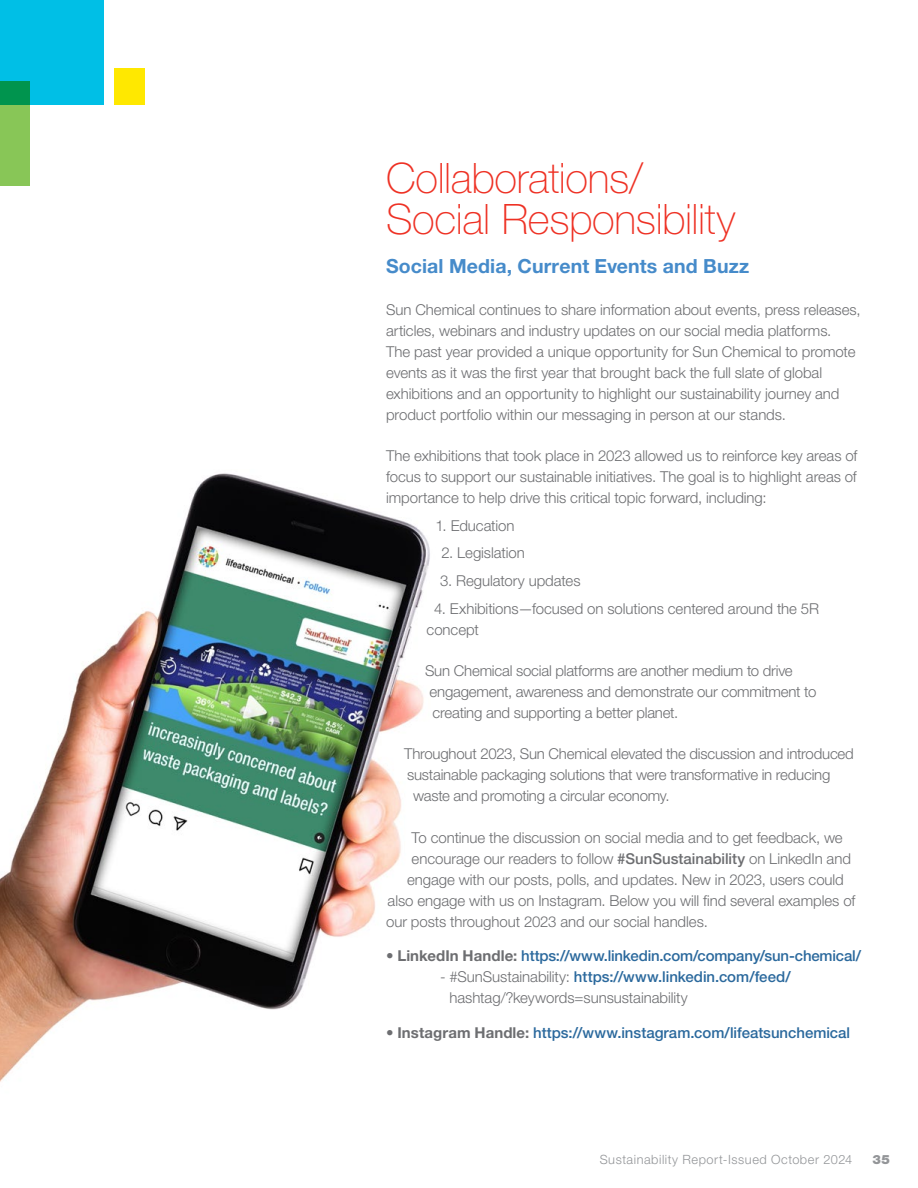
<style>
.page{position:relative;width:918px;height:1188px;background:#fff}
.page>*{position:absolute;margin:0;border:0;box-sizing:border-box;transform-origin:0 0}
.t1{font:100 42px/40.5px "Helvetica Neue LT Pro";letter-spacing:-.01em;color:#ee3124}
.t2{font:700 19.5px "Helvetica Neue LT Pro";letter-spacing:.005em;color:#468bca}
.t3{font:300 15px/21px "Helvetica Neue LT Pro";letter-spacing:-.005em;color:#6d6e71}
.t4{font:500 15px "Helvetica Neue LT Pro";letter-spacing:-.005em;color:#2b699d}
.t5{font:300 12.75px "Helvetica Neue LT Pro";letter-spacing:.045em;color:#939598}
.t6{font:900 12.75px "Helvetica Neue LT Pro";color:#939598}
.s1{font-weight:500}
.s2{font-weight:700;color:#6d6e71}
.s3{font-weight:500;color:#2b699d}
</style>
<div class="page">
<div style="left:0;top:0;width:103px;height:105px;background:#00bfe6"></div>
<svg style="left:0;top:81px;width:30px;height:105px;background:#68ba54"></svg>
<div style="left:114px;top:68px;width:31px;height:37px;background:#ffe800"></div>
<img style="left:0;top:473px;width:430px;height:609px">
<h1 class="t1" style="left:386px;top:157px;width:351px">Collaborations/<br>Social Responsibility</h1>
<h2 class="t2" style="left:386px;top:254px;width:365px">Social Media, Current Events and Buzz</h2>
<p class="t3" style="left:386px;top:298px;width:476px">Sun Chemical continues to share information about events, press releases, articles, webinars and industry updates on our social media platforms.<br>The past year provided a unique opportunity for Sun Chemical to promote events as it was the first year that brought back the full slate of global exhibitions and an opportunity to highlight our sustainability journey and product portfolio within our messaging in person at our stands.</p>
<p class="t3" style="left:386px;top:445px;width:473px;text-align:justify">The exhibitions that took place in 2023 allowed us to reinforce key areas of focus to support our sustainable initiatives. The goal is to highlight areas of importance to help drive this critical topic forward, including:</p>
<p class="t3" style="left:436px;top:514px;width:80px">1. Education</p>
<p class="t3" style="left:442px;top:542px;width:85px">2. Legislation</p>
<p class="t3" style="left:440px;top:570px;width:142px">3. Regulatory updates</p>
<p class="t3" style="left:427px;top:598px;width:394px;text-indent:8px">4. Exhibitions—focused on solutions centered around the 5R concept</p>
<p class="t3" style="left:430px;top:660px;width:388px;text-indent:-4px">Sun Chemical social platforms are another medium to drive engagement, awareness and demonstrate our commitment to creating and supporting a better planet.</p>
<p class="t3" style="left:404px;top:743px;width:451px">Throughout 2023, Sun Chemical elevated the discussion and introduced</p>
<p class="t3" style="left:407px;top:764px;width:425px">sustainable packaging solutions that were transformative in reducing</p>
<p class="t3" style="left:413px;top:785px;width:258px">waste and promoting a circular economy.</p>
<p class="t3" style="left:412px;top:826px;width:433px">To continue the discussion on social media and to get feedback, we</p>
<p class="t3" style="left:412px;top:847px;width:441px">encourage our readers to follow <span class="s1">#SunSustainability</span> on LinkedIn and</p>
<p class="t3" style="left:407px;top:868px;width:438px">engage with our posts, polls, and updates. New in 2023, users could</p>
<p class="t3" style="left:388px;top:889px;width:469px">also engage with us on Instagram. Below you will find several examples of</p>
<p class="t3" style="left:386px;top:910px;width:323px">our posts throughout 2023 and our social handles.</p>
<p class="t4" style="left:386px;top:947px;width:477px"><span class="s2">• LinkedIn Handle:</span> https://www.linkedin.com/company/sun-chemical/</p>
<p class="t3" style="left:450px;top:966px;width:343px;text-indent:-9px">- #SunSustainability: <span class="s3">https://www.linkedin.com/feed/ </span>hashtag/?keywords=sunsustainability</p>
<p class="t4" style="left:386px;top:1023px;width:466px"><span class="s2">• Instagram Handle:</span> https://www.instagram.com/lifeatsunchemical</p>
<p class="t5" style="left:600px;top:1151px;width:254px">Sustainability Report-Issued October 2024</p>
<p class="t6" style="left:872px;top:1151px;width:19px">35</p>
</div>
